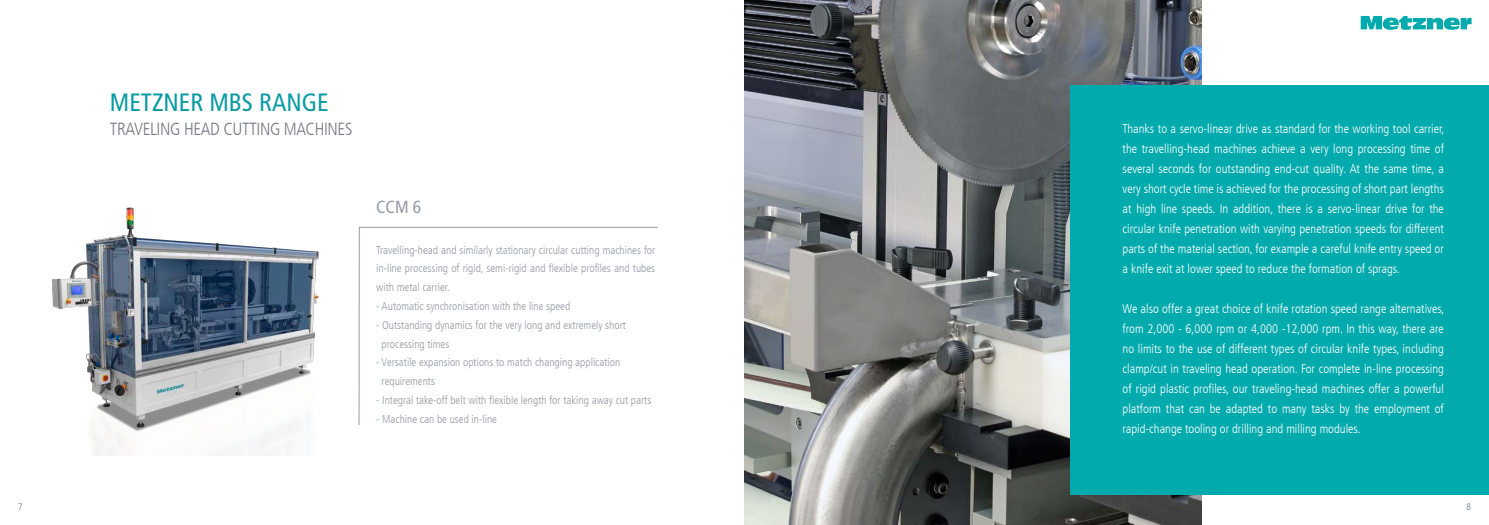
<style>
.page{position:relative;width:1489px;height:525px;background:#fff}
.page>*{position:absolute;margin:0;border:0;box-sizing:border-box;transform-origin:0 0}
.t1{font:condensed 25px "Frutiger";color:#099aa3}
.t2{font:300 condensed 17.5px "Frutiger";letter-spacing:-.02em;color:#747a84}
.t3{font:condensed 17.5px "Frutiger";color:#949ba6}
.t4{font:300 condensed 12.5px/20px "Frutiger";color:#fff;text-align:justify}
.t5{font:300 condensed 11.25px/18.8px "Frutiger";color:#949ba6}
.t6{font:300 condensed 9.38px "Frutiger";color:#747a84}
</style>
<div class="page">
<svg style="left:1360px;top:16px;width:111px;height:14px"></svg>
<img style="left:744px;top:0;width:457px;height:524px">
<img style="left:51px;top:207px;width:268px;height:249px">
<svg style="left:358px;top:226px;width:300px;height:199px"></svg>
<div style="left:1070px;top:85px;width:418px;height:409px;background:#00aaad"></div>
<p class="t1" style="left:110px;top:88px;width:220px">METZNER MBS RANGE</p>
<p class="t2" style="left:110px;top:119px;width:244px">TRAVELING HEAD CUTTING MACHINES</p>
<p class="t3" style="left:376px;top:197px;width:47px">CCM 6</p>
<p class="t5" style="left:376px;top:240px;width:280px;text-align:justify">Travelling-head and similarly stationary circular cutting machines for in-line processing of rigid, semi-rigid and flexible profiles and tubes with metal carrier.</p>
<p class="t5" style="left:376px;top:297px;width:195px">- Automatic synchronisation with the line speed</p>
<p class="t5" style="left:381px;top:315px;width:246px;text-indent:-5px">- Outstanding dynamics for the very long and extremely short processing times</p>
<p class="t5" style="left:381px;top:353px;width:240px;text-indent:-5px">- Versatile expansion options to match changing application requirements</p>
<p class="t5" style="left:376px;top:390px;width:276px">- Integral take-off belt with flexible length for taking away cut parts</p>
<p class="t5" style="left:376px;top:409px;width:122px">- Machine can be used in-line</p>
<p class="t4" style="left:1122px;top:119px;width:323px">Thanks to a servo-linear drive as standard for the working tool carrier, the travelling-head machines achieve a very long processing time of several seconds for outstanding end-cut quality. At the same time, a very short cycle time is achieved for the processing of short part lengths at high line speeds. In addition, there is a servo-linear drive for the circular knife penetration with varying penetration speeds for different parts of the material section, for example a careful knife entry speed or a knife exit at lower speed to reduce the formation of sprags.</p>
<p class="t4" style="left:1122px;top:299px;width:323px">We also offer a great choice of knife rotation speed range alternatives, from 2,000 - 6,000 rpm or 4,000 -12,000 rpm. In this way, there are no limits to the use of different types of circular knife types, including clamp/cut in traveling head operation. For complete in-line processing of rigid plastic profiles, our traveling-head machines offer a powerful platform that can be adapted to many tasks by the employment of rapid-change tooling or drilling and milling modules.</p>
<p class="t6" style="left:18px;top:501px;width:6px">7</p>
<p class="t6" style="left:1466px;top:501px;width:6px">8</p>
</div>
